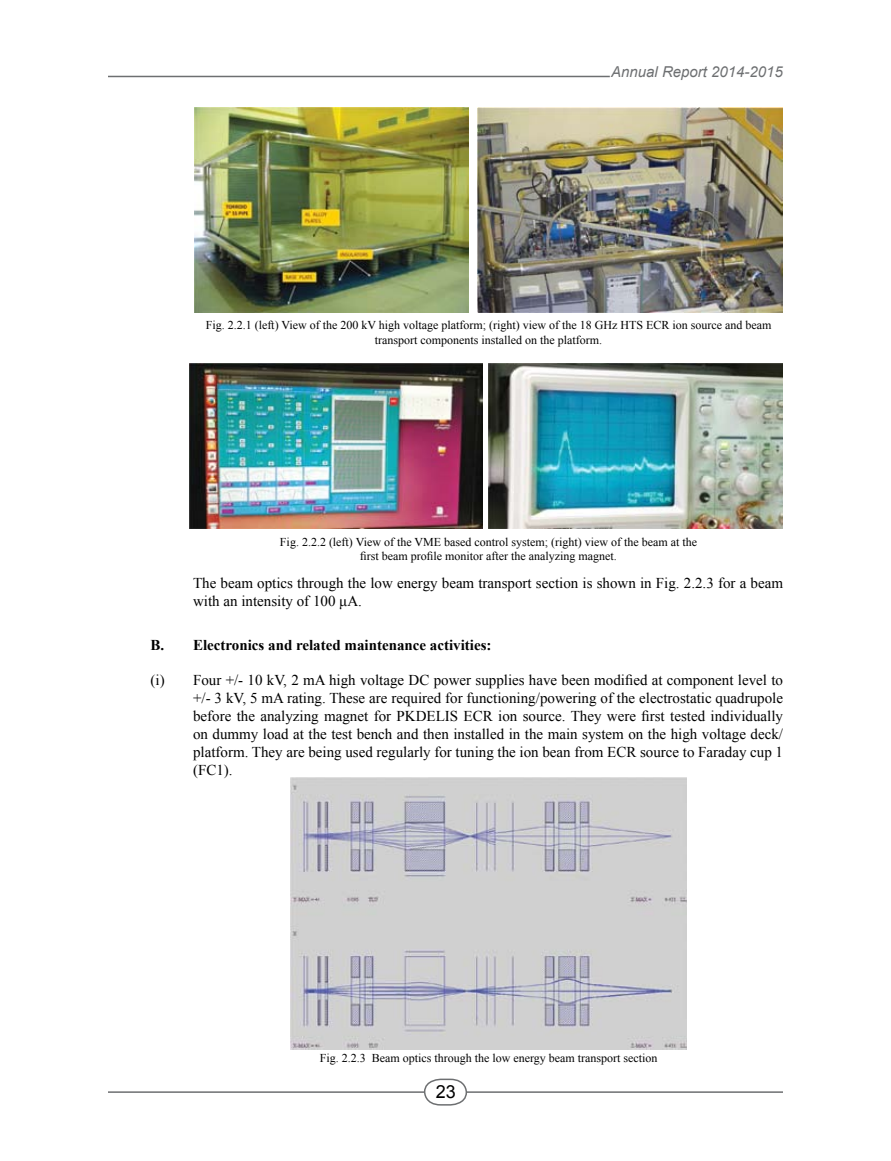
<style>
.page{position:relative;width:891px;height:1161px;background:#fff}
.page>*{position:absolute;margin:0;border:0;box-sizing:border-box;transform-origin:0 0}
.t1{font:18px "Arial";color:#000}
.t2{font:15px/18px "Times New Roman";color:#000}
.t3{font:700 15px "Times New Roman";color:#000}
.t4{font:italic 15px "Arial";color:#6d6f71}
.t5{font:12px/14.4px "Times New Roman";color:#000;text-align:center}
</style>
<div class="page">
<hr style="left:108px;top:76px;width:502px;height:1px;background:#6d6f71">
<hr style="left:108px;top:1091px;width:675px;height:2px;background:#6d6f71">
<svg style="left:423px;top:1078px;width:45px;height:28px"></svg>
<img style="left:477px;top:108px;width:306px;height:204px">
<img style="left:194px;top:108px;width:274px;height:204px">
<img style="left:189px;top:363px;width:293px;height:165px">
<img style="left:488px;top:363px;width:295px;height:165px">
<img style="left:290px;top:777px;width:397px;height:273px">
<p class="t4" style="left:611px;top:62px;width:173px">Annual Report 2014-2015</p>
<p class="t5" style="left:206px;top:318px;width:567px">Fig. 2.2.1 (left) View of the 200 kV high voltage platform; (right) view of the 18 GHz HTS ECR ion source and beam transport components installed on the platform.</p>
<p class="t5" style="left:280px;top:534px;width:419px">Fig. 2.2.2 (left) View of the VME based control system; (right) view of the beam at the first beam profile monitor after the analyzing magnet.</p>
<p class="t2" style="left:193px;top:574px;width:591px">The beam optics through the low energy beam transport section is shown in Fig. 2.2.3 for a beam with an intensity of 100 μA.</p>
<p class="t3" style="left:151px;top:635px;width:343px">B. Electronics and related maintenance activities:</p>
<p class="t2" style="left:193px;top:671px;width:591px;text-align:justify;text-indent:-43px">(i) Four +/- 10 kV, 2 mA high voltage DC power supplies have been modified at component level to +/- 3 kV, 5 mA rating. These are required for functioning/powering of the electrostatic quadrupole before the analyzing magnet for PKDELIS ECR ion source. They were first tested individually on dummy load at the test bench and then installed in the main system on the high voltage deck/ platform. They are being used regularly for tuning the ion bean from ECR source to Faraday cup 1 (FC1).</p>
<p class="t5" style="left:320px;top:1051px;width:339px">Fig. 2.2.3 Beam optics through the low energy beam transport section</p>
<p class="t1" style="left:436px;top:1080px;width:22px">23</p>
</div>
